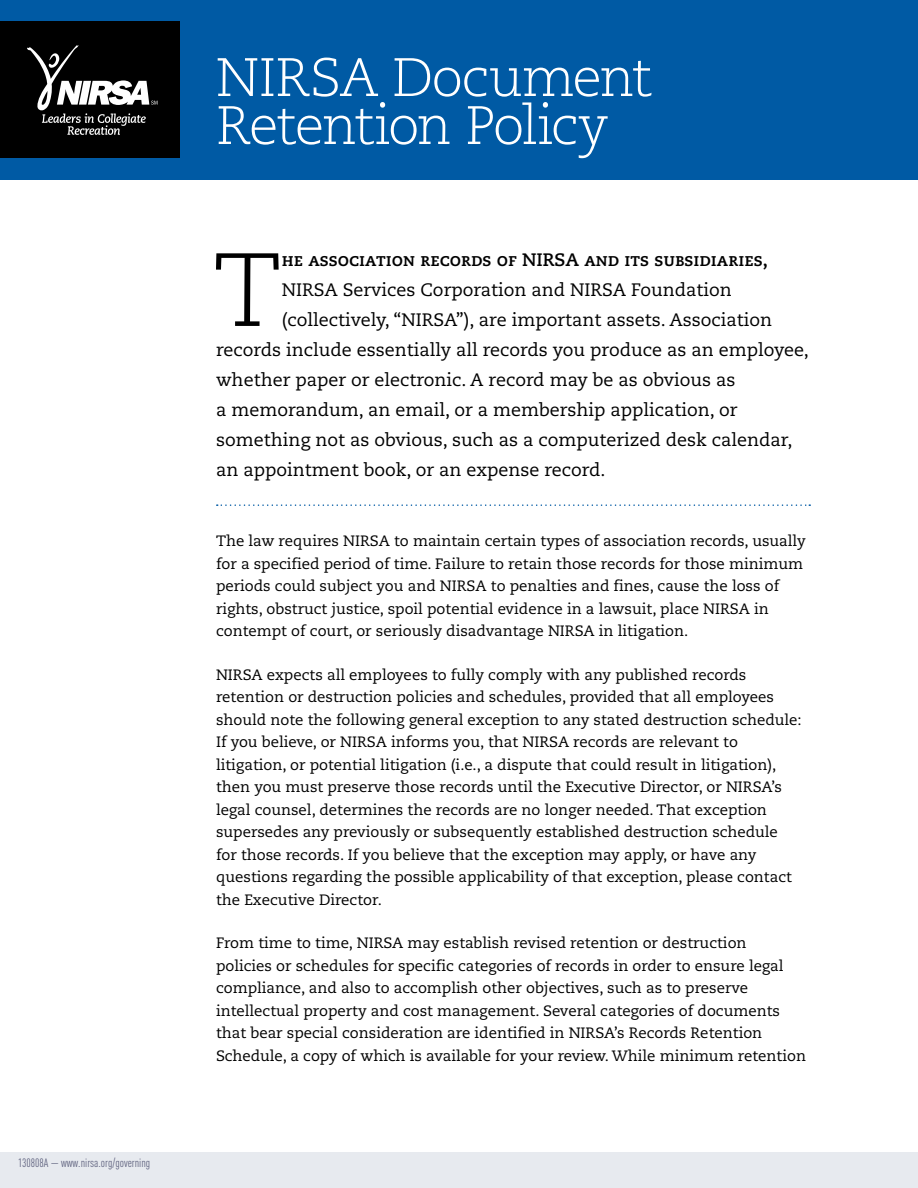
<style>
.page{position:relative;width:918px;height:1188px;background:#fff}
.page>*{position:absolute;margin:0;border:0;box-sizing:border-box;transform-origin:0 0}
.t1{font:300 103.65px "Caecilia";color:#000}
.t2{font:300 54px/48px "Caecilia";letter-spacing:-.03em;color:#fff}
.t3{font:18px "Caecilia";color:#000}
.t4{font:18px "Caecilia Bold SC";color:#000}
.t5{font:15px/22.5px "Caecilia";color:#000}
.t6{font:12px "DIN Cond";color:#616480}
</style>
<div class="page">
<div style="left:0;top:0;width:918px;height:180px;background:#005aa4"></div>
<svg style="left:217px;top:504px;width:593px;height:2px"></svg>
<div style="left:0;top:22px;width:180px;height:136px;background:#000"></div>
<svg style="left:27px;top:45px;width:130px;height:90px"></svg>
<div style="left:0;top:1152px;width:918px;height:36px;background:#e7eaef"></div>
<p class="t6" style="left:18px;top:1156px;width:134px">130808A — www.nirsa.org/governing</p>
<h2 class="t2" style="left:216px;top:55px;width:438px">NIRSA Document<br>Retention Policy</h2>
<h1 class="t1" style="left:213px;top:232px;width:71px">T</h1>
<p class="t4" style="left:282px;top:249px;width:488px">he association records of NIRSA and its subsidiaries,</p>
<p class="t3" style="left:282px;top:279px;width:452px">NIRSA Services Corporation and NIRSA Foundation</p>
<p class="t3" style="left:282px;top:309px;width:492px">(collectively, “NIRSA”), are important assets. Association</p>
<p class="t3" style="left:216px;top:339px;width:594px">records include essentially all records you produce as an employee,</p>
<p class="t3" style="left:216px;top:369px;width:521px">whether paper or electronic. A record may be as obvious as</p>
<p class="t3" style="left:216px;top:399px;width:523px">a memorandum, an email, or a membership application, or</p>
<p class="t3" style="left:216px;top:429px;width:578px">something not as obvious, such as a computerized desk calendar,</p>
<p class="t3" style="left:216px;top:459px;width:391px">an appointment book, or an expense record.</p>
<p class="t5" style="left:216px;top:530px;width:591px">The law requires NIRSA to maintain certain types of association records, usually for a specified period of time. Failure to retain those records for those minimum periods could subject you and NIRSA to penalties and fines, cause the loss of rights, obstruct justice, spoil potential evidence in a lawsuit, place NIRSA in contempt of court, or seriously disadvantage NIRSA in litigation.</p>
<p class="t5" style="left:216px;top:664px;width:587px">NIRSA expects all employees to fully comply with any published records retention or destruction policies and schedules, provided that all employees should note the following general exception to any stated destruction schedule:<br>If you believe, or NIRSA informs you, that NIRSA records are relevant to litigation, or potential litigation (i.e., a dispute that could result in litigation), then you must preserve those records until the Executive Director, or NIRSA’s legal counsel, determines the records are no longer needed. That exception supersedes any previously or subsequently established destruction schedule for those records. If you believe that the exception may apply, or have any questions regarding the possible applicability of that exception, please contact the Executive Director.</p>
<p class="t5" style="left:216px;top:932px;width:592px">From time to time, NIRSA may establish revised retention or destruction policies or schedules for specific categories of records in order to ensure legal compliance, and also to accomplish other objectives, such as to preserve intellectual property and cost management. Several categories of documents that bear special consideration are identified in NIRSA’s Records Retention Schedule, a copy of which is available for your review. While minimum retention</p>
</div>
